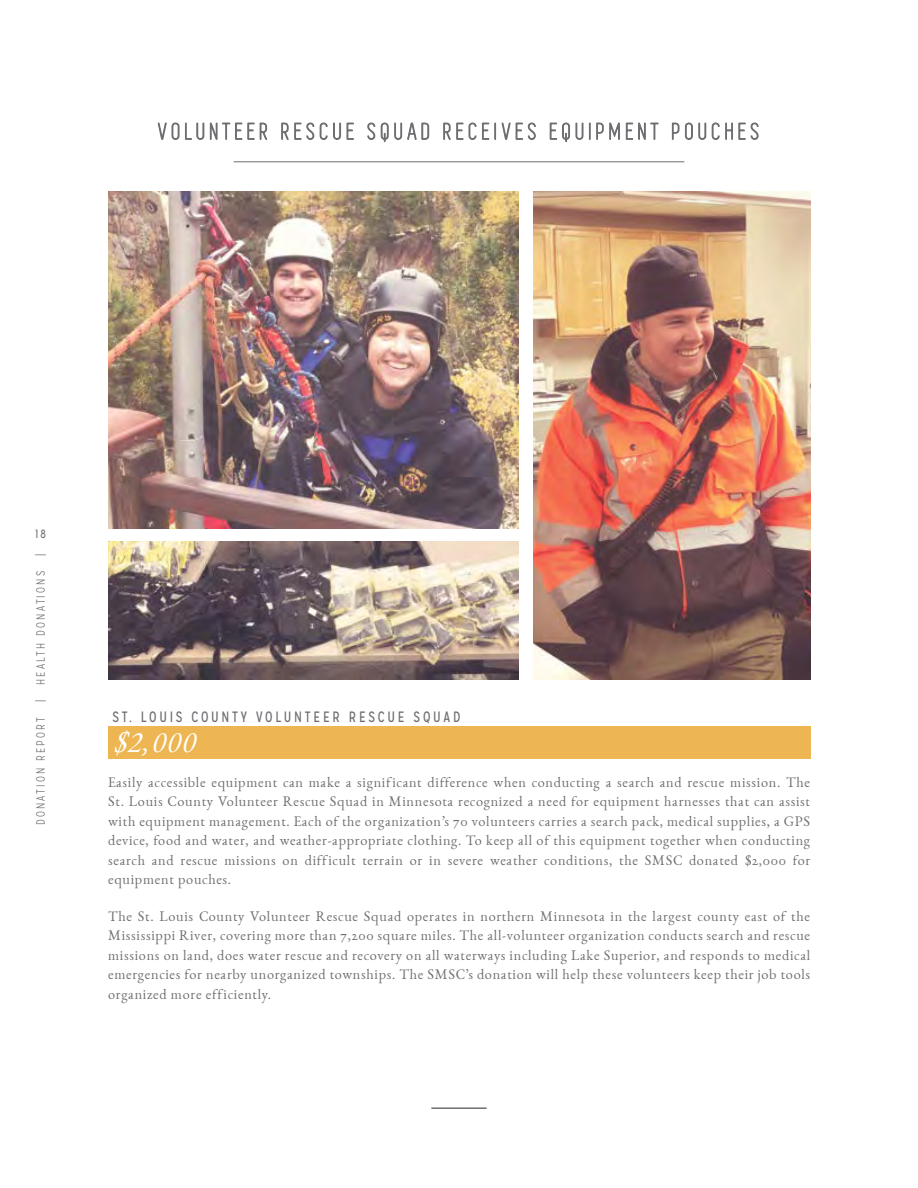
<style>
.page{position:relative;width:918px;height:1188px;background:#fff}
.page>*{position:absolute;margin:0;border:0;box-sizing:border-box;transform-origin:0 0}
.t1{font:italic 30px "EB Garamond 12";color:#fff}
.t2{font:15px "Mission Gothic";letter-spacing:.2em;color:#6d6e71;scale:.9 1}
.t3{font:14.25px/19.5px "EB Garamond 12";letter-spacing:.05em;color:#6d6e71;text-align:justify}
.t4{font:300 12px "Mission Gothic";letter-spacing:.2em;color:#6d6e71;scale:.9 1}
.t5{font:12px "Mission Gothic";color:#6d6e71;scale:.9 1}
</style>
<div class="page">
<hr style="left:431px;top:1107px;width:56px;height:2px;background:#6d6e71">
<div style="left:108px;top:727px;width:702px;height:32px;background:#edb652"></div>
<img style="left:534px;top:191px;width:276px;height:489px">
<img style="left:108px;top:541px;width:410px;height:139px">
<img style="left:108px;top:191px;width:410px;height:337px">
<hr style="left:234px;top:161px;width:450px;height:1px;background:#6d6e71">
<svg style="left:157px;top:122px;width:111px;height:18px"></svg>
<svg style="left:281px;top:122px;width:73px;height:18px"></svg>
<svg style="left:367px;top:122px;width:63px;height:20px"></svg>
<svg style="left:443px;top:122px;width:93px;height:18px"></svg>
<svg style="left:550px;top:122px;width:70px;height:20px"></svg>
<svg style="left:626px;top:122px;width:33px;height:18px"></svg>
<svg style="left:672px;top:122px;width:87px;height:18px"></svg>
<p class="t5" style="left:36px;top:527px;width:13px">18</p>
<p class="t4" style="left:34px;top:556px;width:4px;rotate:-90deg">|</p>
<p class="t4" style="left:34px;top:685px;width:128px;rotate:-90deg">HEALTH DONATIONS</p>
<p class="t4" style="left:34px;top:702px;width:4px;rotate:-90deg">|</p>
<p class="t4" style="left:34px;top:825px;width:121px;rotate:-90deg">DONATION REPORT</p>
<p class="t2" style="left:113px;top:708px;width:388px">ST. LOUIS COUNTY VOLUNTEER RESCUE SQUAD</p>
<h1 class="t1" style="left:113px;top:717px;width:83px">$2,000</h1>
<p class="t3" style="left:108px;top:772px;width:704px">Easily accessible equipment can make a significant difference when conducting a search and rescue mission. The St. Louis County Volunteer Rescue Squad in Minnesota recognized a need for equipment harnesses that can assist with equipment management. Each of the organization’s 70 volunteers carries a search pack, medical supplies, a GPS device, food and water, and weather-appropriate clothing. To keep all of this equipment together when conducting search and rescue missions on difficult terrain or in severe weather conditions, the SMSC donated $2,000 for equipment pouches.</p>
<p class="t3" style="left:108px;top:906px;width:704px">The St. Louis County Volunteer Rescue Squad operates in northern Minnesota in the largest county east of the Mississippi River, covering more than 7,200 square miles. The all-volunteer organization conducts search and rescue missions on land, does water rescue and recovery on all waterways including Lake Superior, and responds to medical emergencies for nearby unorganized townships. The SMSC’s donation will help these volunteers keep their job tools organized more efficiently.</p>
</div>
